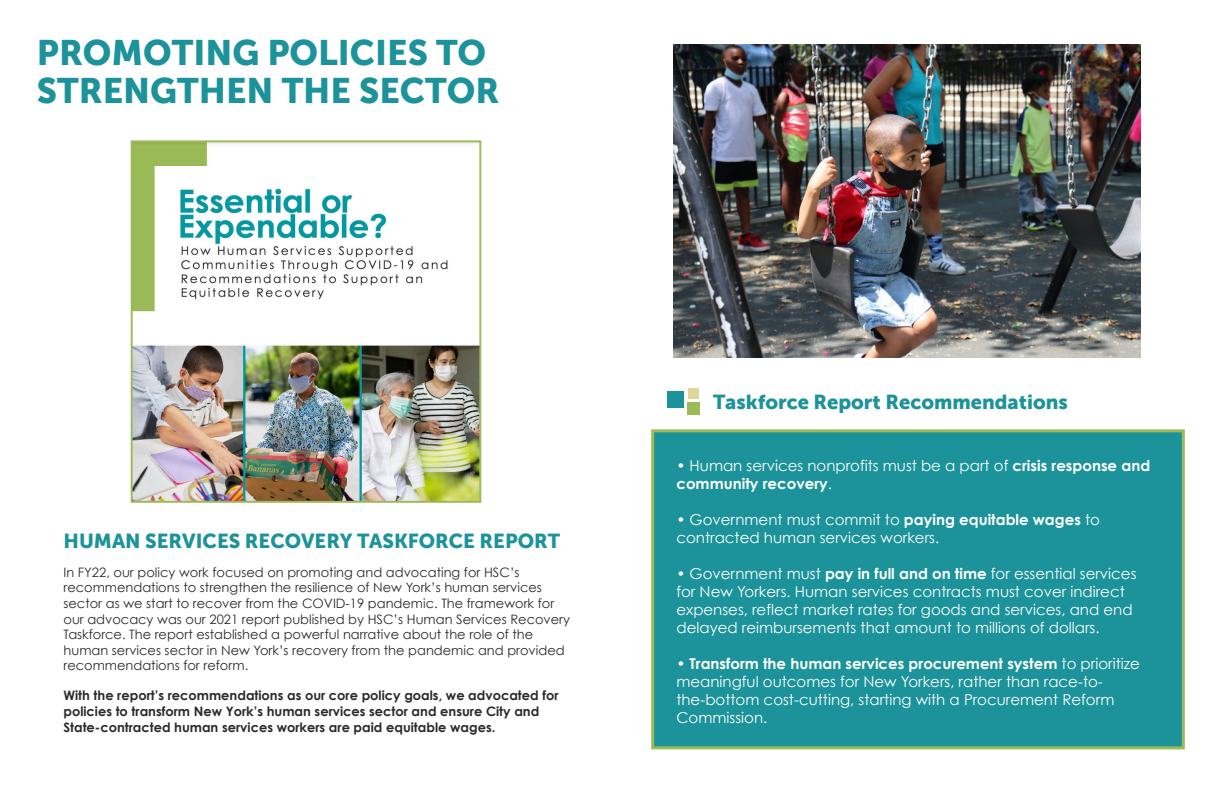
<style>
.page{position:relative;width:1224px;height:792px;background:#fff}
.page>*{position:absolute;margin:0;border:0;box-sizing:border-box;transform-origin:0 0}
.t1{font:35px/38px "Museo Sans 900";color:#1c939a}
.t2{font:20px "Museo Sans 900";color:#1c939a}
.t3{font:15px/18px "Century Gothic";color:#fff}
.t4{font:13px/15.6px "Century Gothic";color:#2a2b2d}
.t5{font:700 13px/15.6px "Century Gothic";color:#2a2b2d}
.s1{font-weight:700}
</style>
<div class="page">
<div style="left:653px;top:431px;width:530px;height:317px;background:#1c939a"></div>
<div style="left:651px;top:429px;width:534px;height:320px;border:3px solid #9abb58"></div>
<img style="left:134px;top:143px;width:344px;height:357px">
<div style="left:131px;top:140px;width:350px;height:363px;border:2px solid #9cbb58"></div>
<div style="left:667px;top:391px;width:17px;height:17px;background:#1c939a"></div>
<div style="left:687px;top:402px;width:13px;height:13px;background:#9abb58"></div>
<div style="left:688px;top:389px;width:10px;height:10px;background:#ddd79c"></div>
<img style="left:674px;top:45px;width:466px;height:312px">
<h1 class="t1" style="left:37px;top:37px;width:464px">PROMOTING POLICIES TO<br>STRENGTHEN THE SECTOR</h1>
<h2 class="t2" style="left:64px;top:533px;width:498px">HUMAN SERVICES RECOVERY TASKFORCE REPORT</h2>
<p class="t4" style="left:64px;top:565px;width:508px">In FY22, our policy work focused on promoting and advocating for HSC’s recommendations to strengthen the resilience of New York’s human services sector as we start to recover from the COVID-19 pandemic. The framework for our advocacy was our 2021 report published by HSC’s Human Services Recovery Taskforce. The report established a powerful narrative about the role of the human services sector in New York’s recovery from the pandemic and provided recommendations for reform.</p>
<p class="t5" style="left:64px;top:689px;width:497px">With the report’s recommendations as our core policy goals, we advocated for policies to transform New York’s human services sector and ensure City and<br>State-contracted human services workers are paid equitable wages.</p>
<h2 class="t2" style="left:713px;top:394px;width:356px">Taskforce Report Recommendations</h2>
<p class="t3" style="left:676px;top:458px;width:475px">• Human services nonprofits must be a part of <span class="s1">crisis response and community recovery</span>.</p>
<p class="t3" style="left:676px;top:512px;width:425px">• Government must commit to <span class="s1">paying equitable wages</span> to contracted human services workers.</p>
<p class="t3" style="left:676px;top:566px;width:462px">• Government must <span class="s1">pay in full and on time</span> for essential services for New Yorkers. Human services contracts must cover indirect expenses, reflect market rates for goods and services, and end delayed reimbursements that amount to millions of dollars.</p>
<p class="t3" style="left:676px;top:656px;width:465px">• <span class="s1">Transform the human services procurement system</span> to prioritize meaningful outcomes for New Yorkers, rather than race-to&shy;the-bottom cost-cutting, starting with a Procurement Reform Commission.</p>
</div>
